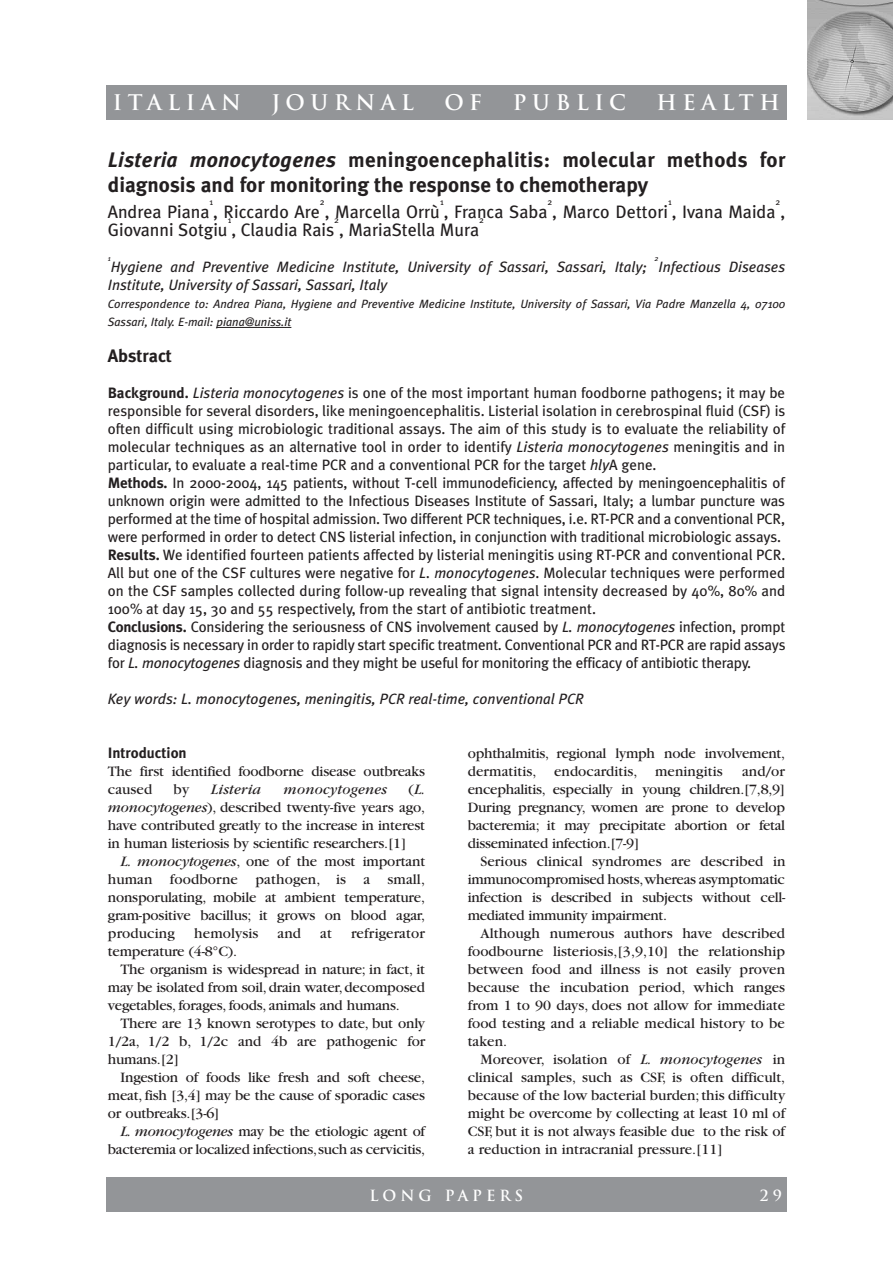
<style>
.page{position:relative;width:893px;height:1263px;background:#fff}
.page>*{position:absolute;margin:0;border:0;box-sizing:border-box;transform-origin:0 0}
.t1{font:700 21px/25.2px "Meta Plus";color:#231f20}
.t2{font:700 21px "Trajan";letter-spacing:.265em;color:#fff}
.t3{font:18px "Meta Plus";color:#231f20}
.t4{font:700 18px "Meta Plus";color:#231f20}
.t5{font:15px/18px "Garamond";letter-spacing:-.01em;color:#231f20;text-align:justify}
.t6{font:15px/18px "Meta Plus";letter-spacing:-.005em;color:#231f20}
.t7{font:italic 15px "Meta Plus";color:#231f20}
.t8{font:italic 15px "Garamond";letter-spacing:.01em;color:#231f20}
.t9{font:15px "Garamond";letter-spacing:.01em;color:#231f20}
.t10{font:700 15px "Trajan";letter-spacing:.26em;color:#fff}
.t11{font:700 15px "Meta Plus";color:#231f20}
.t12{font:italic 12px/18px "Meta Plus";color:#231f20}
.t13{font:9px "Meta Plus";color:#231f20}
.t14{font:italic 7.5px "Meta Plus";color:#231f20}
.s1{font-style:italic}
.s2{font-weight:700}
</style>
<div class="page">
<img style="left:808px;top:0;width:85px;height:119px">
<div style="left:106px;top:85px;width:681px;height:34px;background:#939598"></div>
<div style="left:106px;top:1178px;width:681px;height:34px;background:#939598"></div>
<hr style="left:216px;top:327px;width:75px;height:1px;background:#231f20">
<h1 class="t2" style="left:113px;top:90px;width:130px">ITALIAN</h1>
<h1 class="t2" style="left:271px;top:90px;width:144px">JOURNAL</h1>
<h1 class="t2" style="left:444px;top:90px;width:39px">O F</h1>
<h1 class="t2" style="left:513px;top:90px;width:115px">PUBLIC</h1>
<h1 class="t2" style="left:657px;top:90px;width:125px">HEALTH</h1>
<h1 class="t1" style="left:108px;top:147px;width:679px"><span class="s1">Listeria monocytogenes</span> meningoencephalitis: molecular methods for diagnosis and for monitoring the response to chemotherapy</h1>
<p class="t3" style="left:108px;top:201px;width:679px">Andrea Piana , Riccardo Are , Marcella Orrù , Franca Saba , Marco Dettori , Ivana Maida ,</p>
<p class="t13" style="left:210px;top:196px;width:5px">1</p>
<p class="t13" style="left:320px;top:196px;width:6px">2</p>
<p class="t13" style="left:440px;top:196px;width:5px">1</p>
<p class="t13" style="left:547px;top:196px;width:6px">2</p>
<p class="t13" style="left:668px;top:196px;width:5px">1</p>
<p class="t13" style="left:775px;top:196px;width:6px">2</p>
<p class="t3" style="left:108px;top:219px;width:373px">Giovanni Sotgiu , Claudia Rais , MariaStella Mura</p>
<p class="t13" style="left:228px;top:214px;width:5px">1</p>
<p class="t13" style="left:334px;top:214px;width:6px">2</p>
<p class="t13" style="left:479px;top:214px;width:6px">2</p>
<p class="t14" style="left:108px;top:254px;width:5px">1</p>
<p class="t7" style="left:111px;top:258px;width:538px">Hygiene and Preventive Medicine Institute, University of Sassari, Sassari, Italy;</p>
<p class="t14" style="left:655px;top:254px;width:6px">2</p>
<p class="t7" style="left:659px;top:258px;width:128px">Infectious Diseases</p>
<p class="t7" style="left:108px;top:276px;width:281px">Institute, University of Sassari, Sassari, Italy</p>
<p class="t12" style="left:108px;top:295px;width:679px">Correspondence to: Andrea Piana, Hygiene and Preventive Medicine Institute, University of Sassari, Via Padre Manzella 4, 07100<br>Sassari, Italy. E-mail: piana@uniss.it</p>
<p class="t4" style="left:108px;top:345px;width:66px">Abstract</p>
<p class="t6" style="left:108px;top:384px;width:679px"><span class="s2">Background.</span> <span class="s1">Listeria monocytogenes</span> is one of the most important human foodborne pathogens; it may be responsible for several disorders, like meningoencephalitis. Listerial isolation in cerebrospinal fluid (CSF) is often difficult using microbiologic traditional assays. The aim of this study is to evaluate the reliability of molecular techniques as an alternative tool in order to identify <span class="s1">Listeria monocytogenes</span> meningitis and in particular, to evaluate a real-time PCR and a conventional PCR for the target <span class="s1">hly</span>A gene.<br><span class="s2">Methods.</span> In 2000-2004, 145 patients, without T-cell immunodeficiency, affected by meningoencephalitis of unknown origin were admitted to the Infectious Diseases Institute of Sassari, Italy; a lumbar puncture was performed at the time of hospital admission. Two different PCR techniques, i.e. RT-PCR and a conventional PCR, were performed in order to detect CNS listerial infection, in conjunction with traditional microbiologic assays.<br><span class="s2">Results.</span> We identified fourteen patients affected by listerial meningitis using RT-PCR and conventional PCR.<br>All but one of the CSF cultures were negative for <span class="s1">L. monocytogenes</span>. Molecular techniques were performed on the CSF samples collected during follow-up revealing that signal intensity decreased by 40%, 80% and 100% at day 15, 30 and 55 respectively, from the start of antibiotic treatment.<br><span class="s2">Conclusions.</span> Considering the seriousness of CNS involvement caused by <span class="s1">L. monocytogenes</span> infection, prompt diagnosis is necessary in order to rapidly start specific treatment. Conventional PCR and RT-PCR are rapid assays for <span class="s1">L. monocytogenes</span> diagnosis and they might be useful for monitoring the efficacy of antibiotic therapy.</p>
<p class="t7" style="left:108px;top:690px;width:478px">Key words: L. monocytogenes, meningitis, PCR real-time, conventional PCR</p>
<p class="t11" style="left:108px;top:744px;width:80px">Introduction</p>
<p class="t5" style="left:108px;top:763px;width:319px">The first identified foodborne disease outbreaks caused</p>
<p class="t5" style="left:174px;top:781px;width:17px">by</p>
<p class="t8" style="left:211px;top:784px;width:52px">Listeria</p>
<p class="t8" style="left:284px;top:784px;width:105px">monocytogenes</p>
<p class="t5" style="left:108px;top:781px;width:319px;text-indent:301px">(<span class="s1">L. monocytogenes</span>), described twenty-five years ago, have contributed greatly to the increase in interest in human listeriosis by scientific researchers.[1]</p>
<p class="t5" style="left:108px;top:853px;width:319px;text-indent:13px"><span class="s1">L. monocytogenes</span>, one of the most important human foodborne pathogen, is a small, nonsporulating, mobile at ambient temperature, gram-positive bacillus; it grows on blood agar, producing</p>
<p class="t9" style="left:194px;top:928px;width:66px">hemolysis</p>
<p class="t5" style="left:278px;top:925px;width:25px">and</p>
<p class="t5" style="left:320px;top:925px;width:13px">at</p>
<p class="t9" style="left:351px;top:928px;width:75px">refrigerator</p>
<p class="t5" style="left:108px;top:943px;width:131px">temperature (4-8°C).</p>
<p class="t5" style="left:121px;top:961px;width:306px">The organism is widespread in nature; in fact, it</p>
<p class="t5" style="left:108px;top:979px;width:319px">may be isolated from soil,drain water,decomposed</p>
<p class="t5" style="left:108px;top:997px;width:294px">vegetables, forages, foods, animals and humans.</p>
<p class="t5" style="left:121px;top:1015px;width:306px">There are 13 known serotypes to date, but only</p>
<p class="t5" style="left:108px;top:1033px;width:319px">1/2a, 1/2 b, 1/2c and 4b are pathogenic for</p>
<p class="t5" style="left:108px;top:1051px;width:73px">humans.[2]</p>
<p class="t5" style="left:121px;top:1069px;width:306px">Ingestion of foods like fresh and soft cheese,</p>
<p class="t5" style="left:108px;top:1087px;width:319px">meat, fish [3,4] may be the cause of sporadic cases</p>
<p class="t5" style="left:108px;top:1105px;width:113px">or outbreaks.[3-6]</p>
<p class="t5" style="left:121px;top:1123px;width:306px"><span class="s1">L. monocytogenes</span> may be the etiologic agent of</p>
<p class="t5" style="left:108px;top:1141px;width:319px">bacteremia or localized infections,such as cervicitis,</p>
<p class="t5" style="left:468px;top:745px;width:319px">ophthalmitis, regional lymph node involvement, dermatitis, endocarditis, meningitis</p>
<p class="t5" style="left:468px;top:763px;width:319px;text-indent:274px">and/or encephalitis, especially in young children.[7,8,9] During pregnancy, women are prone to develop bacteremia; it may precipitate abortion or fetal disseminated infection.[7-9]</p>
<p class="t5" style="left:468px;top:853px;width:319px;text-indent:13px">Serious clinical syndromes are described in immunocompromised hosts,whereas asymptomatic infection is described in subjects without cell&shy;mediated immunity impairment.</p>
<p class="t5" style="left:468px;top:925px;width:319px;text-indent:13px">Although numerous authors have described foodbourne listeriosis,[3,9,10] the relationship between food and illness is not easily proven because the incubation period, which ranges from 1 to 90 days, does not allow for immediate food testing and a reliable medical history to be taken.</p>
<p class="t5" style="left:468px;top:1051px;width:319px;text-indent:13px">Moreover, isolation of <span class="s1">L. monocytogenes</span> in clinical samples, such as CSF, is often difficult, because of the low bacterial burden;this difficulty might be overcome by collecting at least 10 ml of CSF, but it is not always feasible due to the risk of a reduction in intracranial pressure.[11]</p>
<p class="t10" style="left:370px;top:1186px;width:155px">LONG PAPERS</p>
<p class="t10" style="left:760px;top:1186px;width:23px">2 9</p>
</div>
